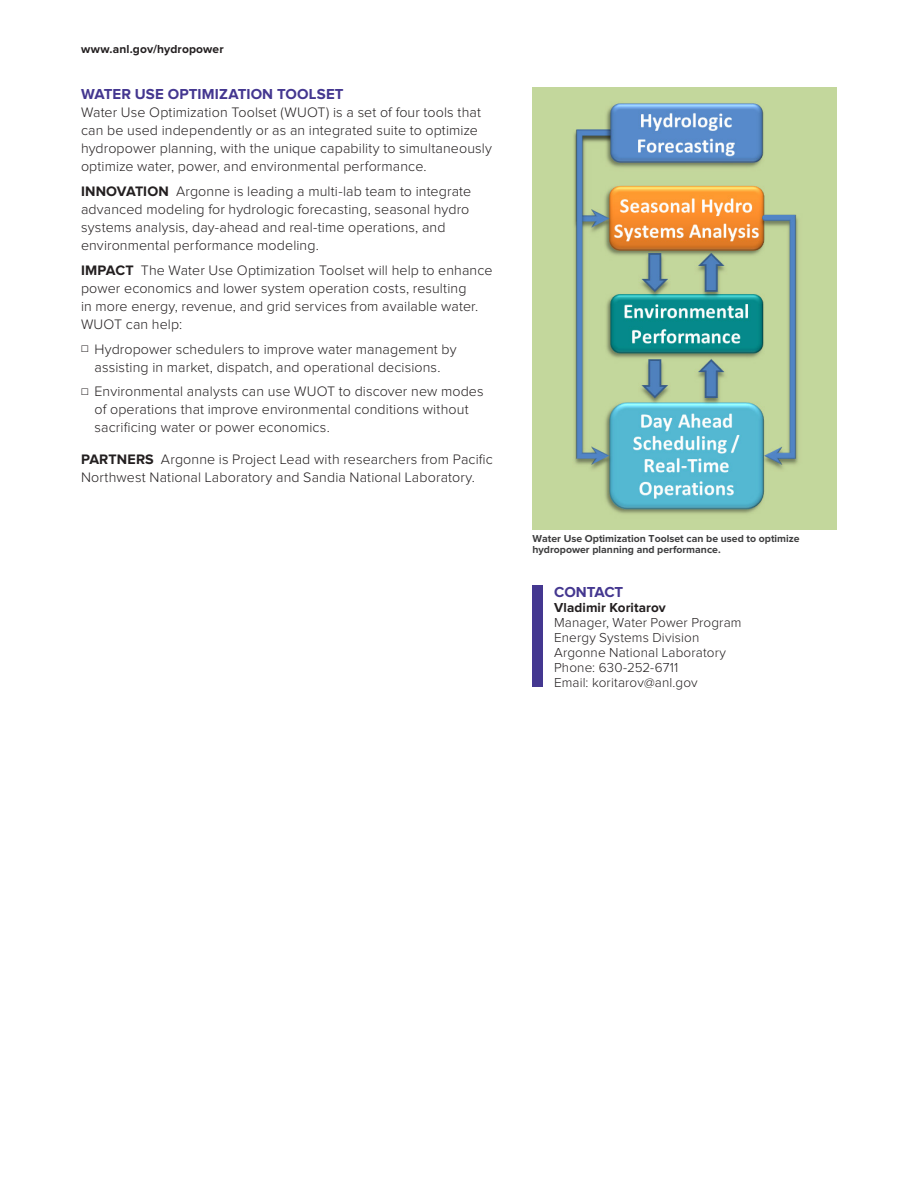
<style>
.page{position:relative;width:918px;height:1188px;background:#fff}
.page>*{position:absolute;margin:0;border:0;box-sizing:border-box;transform-origin:0 0}
._01_subhead{font:700 15px "Proxima Nova";letter-spacing:.01em;color:#443790}
._01_contact_head{font:700 15px "Proxima Nova";color:#443790}
._04_body{font:300 14.25px/18px "Proxima Nova";letter-spacing:.01em;color:#231f20}
._02_contact_info{font:300 13.5px/15px "Proxima Nova";letter-spacing:.01em;color:#231f20}
._02_header__www_anl{font:700 12px "Proxima Nova";letter-spacing:.01em;color:#231f20}
._05_caption{font:700 10.5px/11.2px "Proxima Nova";color:#3e3e3f}
.s1{font-weight:700}
.s2{font-size:11.4px}
</style>
<div class="page">
<img style="left:532px;top:87px;width:305px;height:442px">
<div style="left:532px;top:585px;width:11px;height:102px;background:#443790"></div>
<p class="_02_header__www_anl" style="left:81px;top:43px;width:144px">www.anl.gov/hydropower</p>
<p class="_01_subhead" style="left:81px;top:87px;width:264px">WATER USE OPTIMIZATION TOOLSET</p>
<p class="_04_body" style="left:81px;top:104px;width:413px">Water Use Optimization Toolset (WUOT) is a set of four tools that can be used independently or as an integrated suite to optimize hydropower planning, with the unique capability to simultaneously optimize water, power, and environmental performance.</p>
<p class="_04_body" style="left:81px;top:183px;width:392px"><span class="s1">INNOVATION</span> Argonne is leading a multi-lab team to integrate advanced modeling for hydrologic forecasting, seasonal hydro systems analysis, day-ahead and real-time operations, and environmental performance modeling.</p>
<p class="_04_body" style="left:81px;top:262px;width:413px"><span class="s1">IMPACT</span> The Water Use Optimization Toolset will help to enhance power economics and lower system operation costs, resulting<br>in more energy, revenue, and grid services from available water.<br>WUOT can help:</p>
<p class="_04_body" style="left:81px;top:340px;width:377px;text-align:center"><span class="s2">☐</span> Hydropower schedulers to improve water management by assisting in market, dispatch, and operational decisions.</p>
<p class="_04_body" style="left:94px;top:383px;width:391px;text-indent:-14px"><span class="s2">☐</span> Environmental analysts can use WUOT to discover new modes of operations that improve environmental conditions without sacrificing water or power economics.</p>
<p class="_04_body" style="left:81px;top:451px;width:413px"><span class="s1">PARTNERS</span> Argonne is Project Lead with researchers from Pacific<br>Northwest National Laboratory and Sandia National Laboratory.</p>
<p class="_05_caption" style="left:532px;top:533px;width:269px">Water Use Optimization Toolset can be used to optimize hydropower planning and performance.</p>
<p class="_01_contact_head" style="left:554px;top:585px;width:71px">CONTACT</p>
<p class="_02_contact_info" style="left:554px;top:601px;width:189px"><span class="s1">Vladimir Koritarov<br></span>Manager, Water Power Program<br>Energy Systems Division<br>Argonne National Laboratory<br>Phone: 630-252-6711<br>Email: koritarov@anl.gov</p>
</div>
